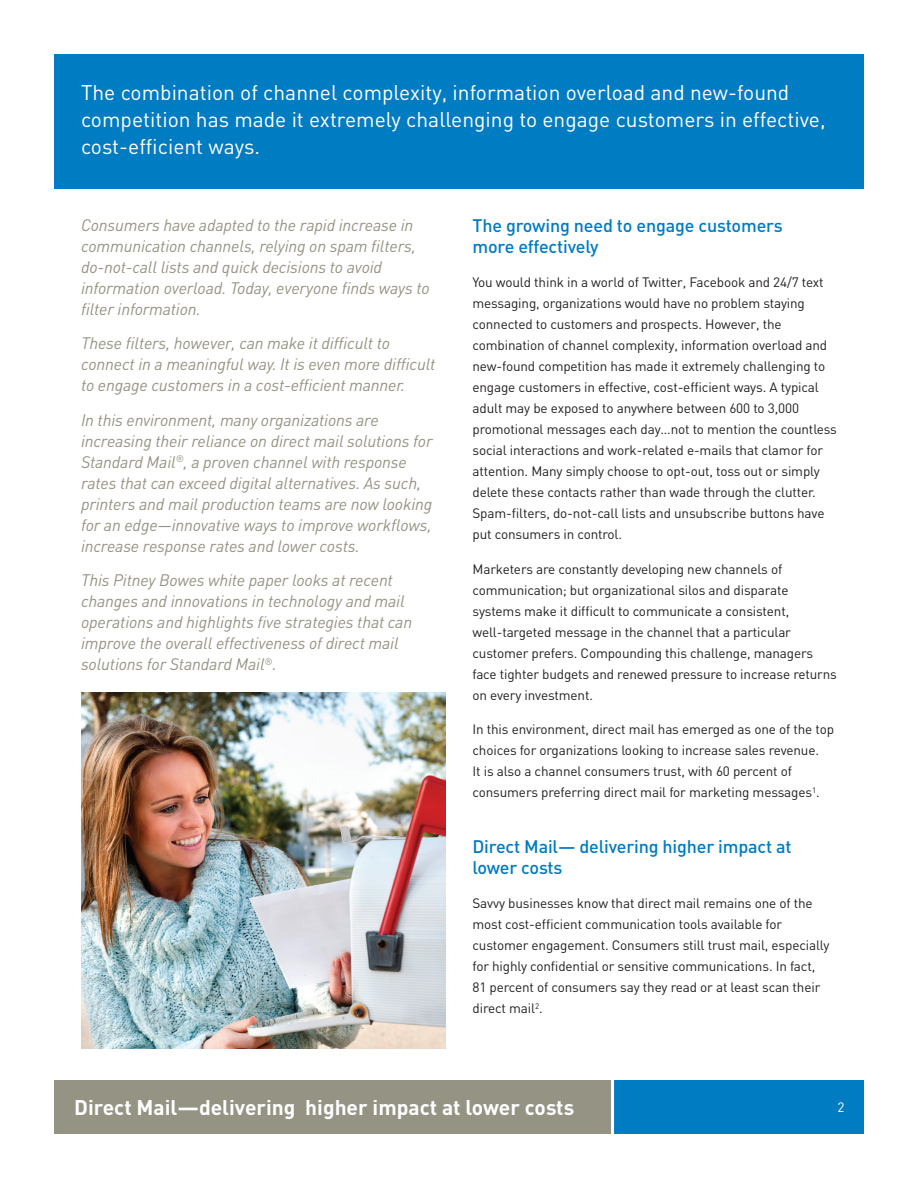
<style>
.page{position:relative;width:918px;height:1188px;background:#fff}
.page>*{position:absolute;margin:0;border:0;box-sizing:border-box;transform-origin:0 0}
.t1{font:21px/27px "DIN";color:#fff}
.t2{font:700 21px "DIN";color:#fff}
.t3{font:500 18px/21px "DIN";letter-spacing:-.01em;color:#007cc2}
.t4{font:italic 16.5px/21px "DIN";letter-spacing:-.01em;color:#959383}
.t5{font:13.5px/21px "DIN";letter-spacing:-.01em;color:#231f20}
.t6{font:13.5px "DIN";color:#fff}
</style>
<div class="page">
<img style="left:81px;top:692px;width:365px;height:357px">
<div style="left:54px;top:1080px;width:560px;height:54px;background:#959383"></div>
<div style="left:613px;top:1080px;width:251px;height:54px;background:#007cc2"></div>
<div style="left:55px;top:54px;width:809px;height:135px;background:#007cc2"></div>
<hr style="left:611px;top:1080px;width:3px;height:55px;background:#fff">
<p class="t1" style="left:81px;top:78px;width:746px">The combination of channel complexity, information overload and new-found competition has made it extremely challenging to engage customers in effective, cost-efficient ways.</p>
<p class="t4" style="left:81px;top:214px;width:350px">Consumers have adapted to the rapid increase in communication channels, relying on spam filters, do-not-call lists and quick decisions to avoid information overload. Today, everyone finds ways to filter information.</p>
<p class="t4" style="left:81px;top:332px;width:356px">These filters, however, can make it difficult to connect in a meaningful way. It is even more difficult to engage customers in a cost-efficient manner.</p>
<p class="t4" style="left:81px;top:409px;width:353px">In this environment, many organizations are increasing their reliance on direct mail solutions for Standard Mail<sup>®</sup>, a proven channel with response rates that can exceed digital alternatives. As such, printers and mail production teams are now looking for an edge—innovative ways to improve workflows, increase response rates and lower costs.</p>
<p class="t4" style="left:81px;top:569px;width:333px">This Pitney Bowes white paper looks at recent changes and innovations in technology and mail operations and highlights five strategies that can improve the overall effectiveness of direct mail solutions for Standard Mail<sup>®</sup>.</p>
<p class="t3" style="left:472px;top:214px;width:312px">The growing need to engage customers more effectively</p>
<p class="t5" style="left:472px;top:272px;width:366px">You would think in a world of Twitter, Facebook and 24/7 text messaging, organizations would have no problem staying connected to customers and prospects. However, the combination of channel complexity, information overload and new-found competition has made it extremely challenging to engage customers in effective, cost-efficient ways. A typical adult may be exposed to anywhere between 600 to 3,000 promotional messages each day…not to mention the countless social interactions and work-related e-mails that clamor for attention. Many simply choose to opt-out, toss out or simply delete these contacts rather than wade through the clutter.<br>Spam-filters, do-not-call lists and unsubscribe buttons have put consumers in control.</p>
<p class="t5" style="left:472px;top:558px;width:366px">Marketers are constantly developing new channels of communication; but organizational silos and disparate systems make it difficult to communicate a consistent, well-targeted message in the channel that a particular customer prefers. Compounding this challenge, managers face tighter budgets and renewed pressure to increase returns on every investment.</p>
<p class="t5" style="left:472px;top:719px;width:363px">In this environment, direct mail has emerged as one of the top choices for organizations looking to increase sales revenue.<br>It is also a channel consumers trust, with 60 percent of consumers preferring direct mail for marketing messages<sup>1</sup>.</p>
<p class="t3" style="left:472px;top:835px;width:321px">Direct Mail— delivering higher impact at lower costs</p>
<p class="t5" style="left:472px;top:893px;width:359px">Savvy businesses know that direct mail remains one of the most cost-efficient communication tools available for customer engagement. Consumers still trust mail, especially for highly confidential or sensitive communications. In fact, 81 percent of consumers say they read or at least scan their direct mail<sup>2</sup>.</p>
<p class="t2" style="left:74px;top:1093px;width:501px">Direct Mail—delivering higher impact at lower costs</p>
<p class="t6" style="left:838px;top:1099px;width:9px">2</p>
</div>
